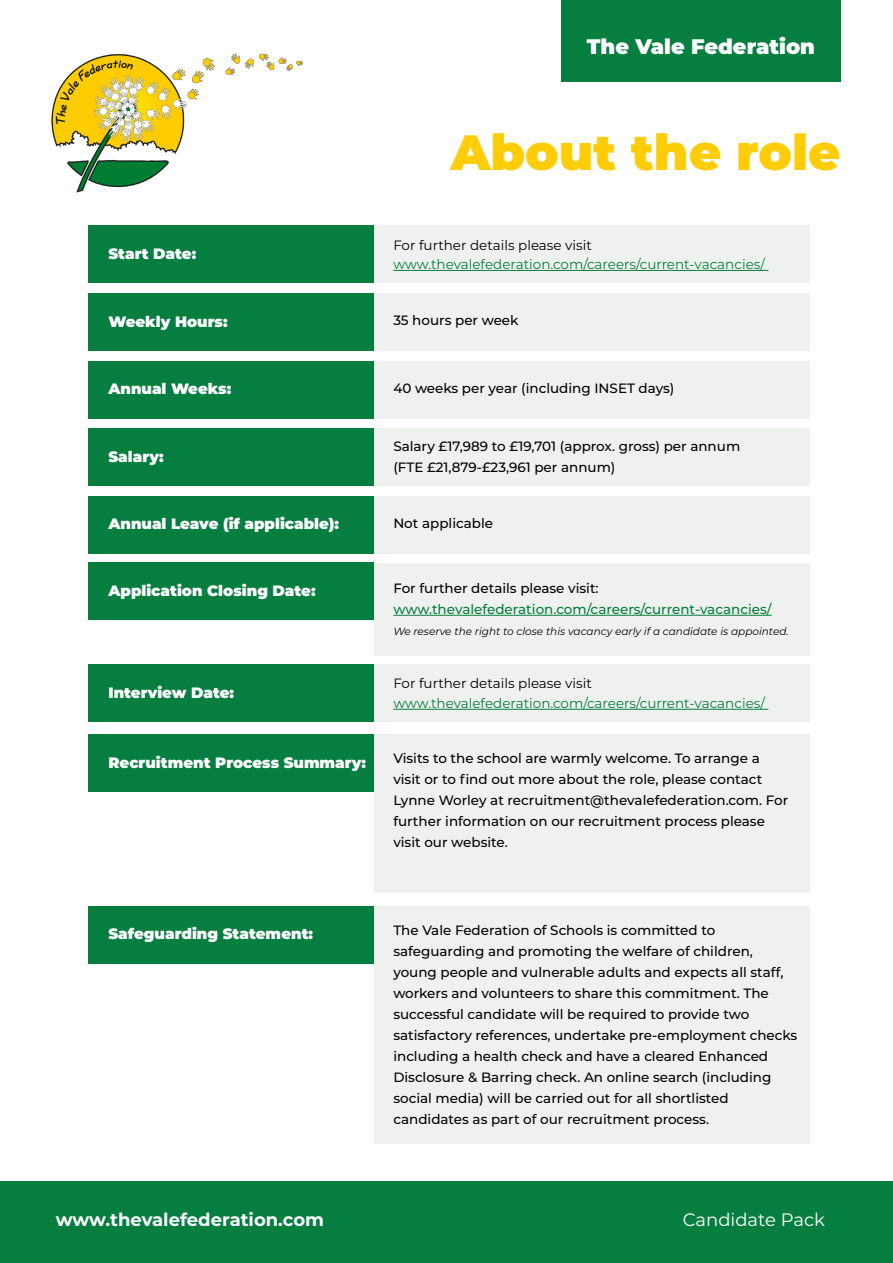
<style>
.page{position:relative;width:893px;height:1263px;background:#fff}
.page>*{position:absolute;margin:0;border:0;box-sizing:border-box;transform-origin:0 0}
.t1{font:900 49.5px "Montserrat";color:#fecd07}
.t2{font:900 21px "Montserrat";color:#fff}
.t3{font:700 18px "Montserrat";color:#fff}
.t4{font:18px "Montserrat";color:#fff}
.t5{font:900 15px "Montserrat";color:#fff}
.t6{font:500 13.5px/21px "Montserrat";color:#000}
.t7{font:13.5px "Montserrat";color:#067e3f}
.t8{font:13.5px "Montserrat";color:#000}
.t9{font:500 13.5px "Montserrat";color:#067e3f}
.t10{font:italic 10.5px "Montserrat";color:#000}
</style>
<div class="page">
<div style="left:0;top:1181px;width:893px;height:82px;background:#067e3f"></div>
<img style="left:51px;top:53px;width:252px;height:140px">
<div style="left:561px;top:0;width:279px;height:81px;background:#067e3f"></div>
<div style="left:89px;top:225px;width:285px;height:58px;background:#067e3f"></div>
<div style="left:374px;top:225px;width:436px;height:58px;background:#eef1ed"></div>
<div style="left:89px;top:293px;width:285px;height:58px;background:#067e3f"></div>
<div style="left:374px;top:293px;width:436px;height:58px;background:#eef1ed"></div>
<div style="left:89px;top:361px;width:285px;height:57px;background:#067e3f"></div>
<div style="left:374px;top:361px;width:436px;height:57px;background:#eef1ed"></div>
<div style="left:89px;top:428px;width:285px;height:58px;background:#067e3f"></div>
<div style="left:374px;top:428px;width:436px;height:58px;background:#eef1ed"></div>
<div style="left:89px;top:665px;width:285px;height:57px;background:#067e3f"></div>
<div style="left:374px;top:665px;width:436px;height:57px;background:#eef1ed"></div>
<div style="left:89px;top:734px;width:285px;height:58px;background:#067e3f"></div>
<div style="left:374px;top:734px;width:436px;height:159px;background:#eef1ed"></div>
<div style="left:89px;top:906px;width:285px;height:57px;background:#067e3f"></div>
<div style="left:374px;top:906px;width:436px;height:238px;background:#eef1ed"></div>
<div style="left:89px;top:496px;width:285px;height:57px;background:#067e3f"></div>
<div style="left:374px;top:496px;width:436px;height:57px;background:#eef1ed"></div>
<div style="left:89px;top:563px;width:285px;height:57px;background:#067e3f"></div>
<div style="left:374px;top:563px;width:436px;height:92px;background:#eef1ed"></div>
<hr style="left:393px;top:615px;width:379px;height:1px;background:#067e3f">
<hr style="left:393px;top:270px;width:375px;height:1px;background:#067e3f">
<hr style="left:393px;top:709px;width:375px;height:1px;background:#067e3f">
<h2 class="t2" style="left:587px;top:31px;width:230px">The Vale Federation</h2>
<p class="t5" style="left:108px;top:242px;width:89px">Start Date:</p>
<h1 class="t1" style="left:451px;top:116px;width:391px">About the role</h1>
<p class="t8" style="left:393px;top:235px;width:200px">For further details please visit</p>
<p class="t7" style="left:393px;top:255px;width:373px">www.thevalefederation.com/careers/current-vacancies/</p>
<p class="t5" style="left:108px;top:310px;width:121px">Weekly Hours:</p>
<p class="t6" style="left:393px;top:309px;width:127px">35 hours per week</p>
<p class="t5" style="left:108px;top:378px;width:124px">Annual Weeks:</p>
<p class="t6" style="left:393px;top:377px;width:283px">40 weeks per year (including INSET days)</p>
<p class="t5" style="left:108px;top:445px;width:57px">Salary:</p>
<p class="t6" style="left:393px;top:436px;width:348px">Salary £17,989 to £19,701 (approx. gross) per annum (FTE £21,879-£23,961 per annum)</p>
<p class="t5" style="left:108px;top:513px;width:232px">Annual Leave (if applicable):</p>
<p class="t6" style="left:393px;top:512px;width:101px">Not applicable</p>
<p class="t5" style="left:108px;top:579px;width:209px">Application Closing Date:</p>
<p class="t6" style="left:393px;top:577px;width:207px">For further details please visit:</p>
<p class="t9" style="left:393px;top:600px;width:380px">www.thevalefederation.com/careers/current-vacancies/</p>
<p class="t10" style="left:393px;top:624px;width:397px">We reserve the right to close this vacancy early if a candidate is appointed.</p>
<p class="t5" style="left:108px;top:681px;width:127px">Interview Date:</p>
<p class="t8" style="left:393px;top:674px;width:200px">For further details please visit</p>
<p class="t7" style="left:393px;top:694px;width:373px">www.thevalefederation.com/careers/current-vacancies/</p>
<p class="t5" style="left:108px;top:751px;width:259px">Recruitment Process Summary:</p>
<p class="t6" style="left:393px;top:747px;width:396px">Visits to the school are warmly welcome. To arrange a visit or to find out more about the role, please contact Lynne Worley at recruitment@thevalefederation.com. For further information on our recruitment process please visit our website.</p>
<p class="t5" style="left:108px;top:923px;width:206px">Safeguarding Statement:</p>
<p class="t6" style="left:393px;top:919px;width:405px">The Vale Federation of Schools is committed to safeguarding and promoting the welfare of children, young people and vulnerable adults and expects all staff, workers and volunteers to share this commitment. The successful candidate will be required to provide two satisfactory references, undertake pre-employment checks including a health check and have a cleared Enhanced Disclosure &amp; Barring check. An online search (including social media) will be carried out for all shortlisted candidates as part of our recruitment process.</p>
<h3 class="t3" style="left:56px;top:1207px;width:270px">www.thevalefederation.com</h3>
<h3 class="t4" style="left:683px;top:1207px;width:144px">Candidate Pack</h3>
</div>
